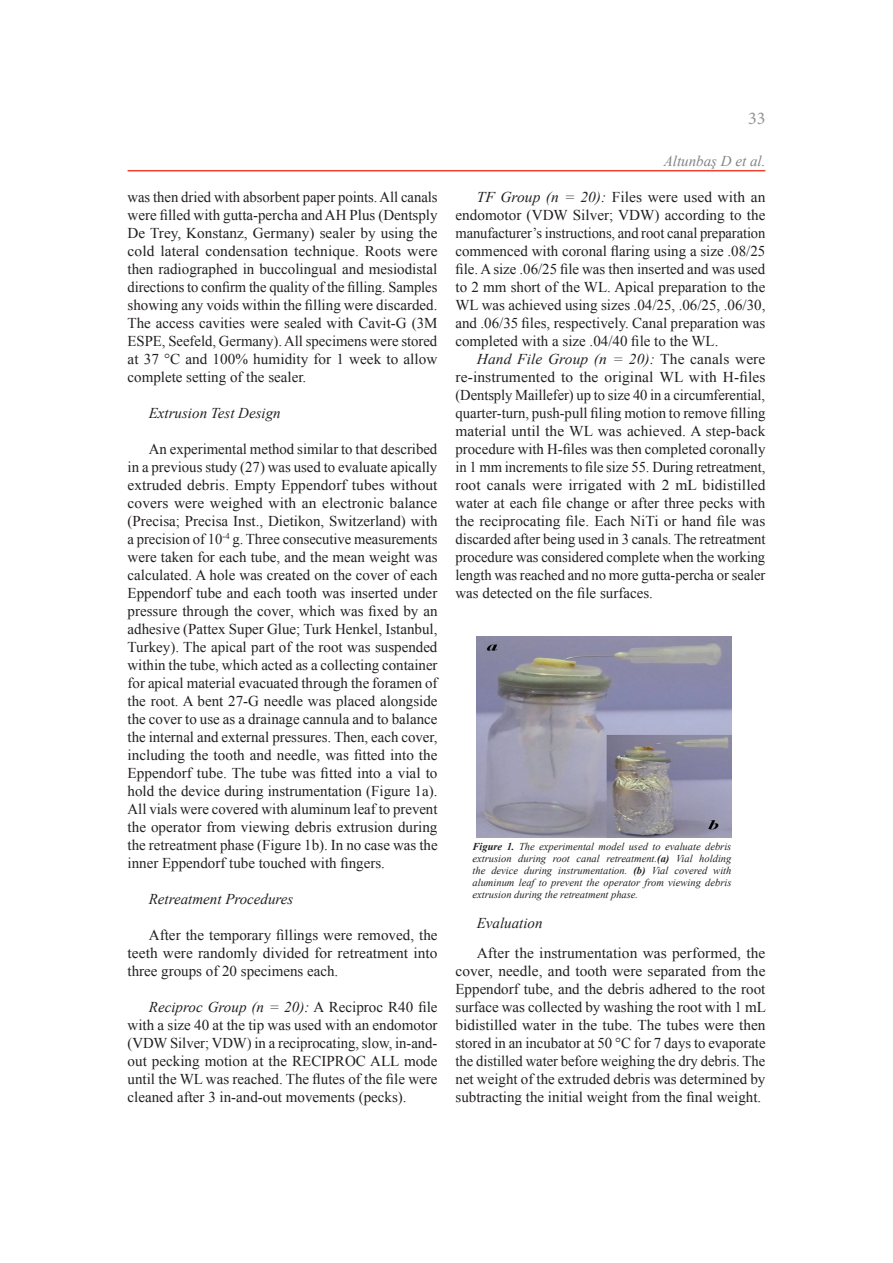
<style>
.page{position:relative;width:893px;height:1263px;background:#fff}
.page>*{position:absolute;margin:0;border:0;box-sizing:border-box;transform-origin:0 0}
.t1{font:18px "Minion Pro";color:#939598}
.t2{font:15px/18px "Times New Roman";color:#231f20;text-align:justify}
.t3{font:italic 15px "Times New Roman";color:#231f20}
.t4{font:italic 15px "Times New Roman";color:#808285}
.t5{font:italic 10.5px/12px "Times New Roman";color:#231f20;text-align:justify}
.s1{font-style:italic}
.s2{font-weight:700}
</style>
<div class="page">
<hr style="left:128px;top:170px;width:637px;height:1px;background:#ef422f">
<img style="left:477px;top:637px;width:255px;height:201px">
<p class="t2" style="left:128px;top:187px;width:312px">was then dried with absorbent paper points. All canals were filled with gutta-percha and AH Plus (Dentsply De Trey, Konstanz, Germany) sealer by using the cold lateral condensation technique. Roots were then radiographed in buccolingual and mesiodistal directions to confirm the quality of the filling. Samples showing any voids within the filling were discarded.<br>The access cavities were sealed with Cavit-G (3M ESPE, Seefeld, Germany). All specimens were stored at 37 °C and 100% humidity for 1 week to allow complete setting of the sealer.</p>
<p class="t3" style="left:149px;top:402px;width:133px">Extrusion Test Design</p>
<p class="t2" style="left:128px;top:439px;width:312px;text-indent:21px">An experimental method similar to that described in a previous study (27) was used to evaluate apically extruded debris. Empty Eppendorf tubes without covers were weighed with an electronic balance (Precisa; Precisa Inst., Dietikon, Switzerland) with a precision of 10<sup>-4</sup> g. Three consecutive measurements were taken for each tube, and the mean weight was calculated. A hole was created on the cover of each Eppendorf tube and each tooth was inserted under pressure through the cover, which was fixed by an adhesive (Pattex Super Glue; Turk Henkel, Istanbul, Turkey). The apical part of the root was suspended within the tube, which acted as a collecting container for apical material evacuated through the foramen of the root. A bent 27-G needle was placed alongside the cover to use as a drainage cannula and to balance the internal and external pressures. Then, each cover, including the tooth and needle, was fitted into the Eppendorf tube. The tube was fitted into a vial to hold the device during instrumentation (Figure 1a).<br>All vials were covered with aluminum leaf to prevent the operator from viewing debris extrusion during the retreatment phase (Figure 1b). In no case was the inner Eppendorf tube touched with fingers.</p>
<p class="t3" style="left:149px;top:888px;width:146px">Retreatment Procedures</p>
<p class="t2" style="left:128px;top:925px;width:312px;text-indent:21px">After the temporary fillings were removed, the teeth were randomly divided for retreatment into three groups of 20 specimens each.</p>
<p class="t2" style="left:128px;top:997px;width:312px;text-indent:21px"><span class="s1">Reciproc Group (n = 20):</span> A Reciproc R40 file with a size 40 at the tip was used with an endomotor (VDW Silver; VDW) in a reciprocating, slow, in-and&shy;out pecking motion at the RECIPROC ALL mode until the WL was reached. The flutes of the file were cleaned after 3 in-and-out movements (pecks).</p>
<p class="t1" style="left:748px;top:106px;width:19px">33</p>
<p class="t4" style="left:664px;top:151px;width:103px">Altunbaş D et al.</p>
<p class="t2" style="left:455px;top:188px;width:311px;text-indent:21px"><span class="s1">TF Group (n = 20):</span> Files were used with an endomotor (VDW Silver; VDW) according to the manufacturer’s instructions, and root canal preparation commenced with coronal flaring using a size .08/25 file. A size .06/25 file was then inserted and was used to 2 mm short of the WL. Apical preparation to the WL was achieved using sizes .04/25, .06/25, .06/30, and .06/35 files, respectively. Canal preparation was completed with a size .04/40 file to the WL.</p>
<p class="t2" style="left:455px;top:350px;width:312px;text-indent:21px"><span class="s1">Hand File Group (n = 20):</span> The canals were re-instrumented to the original WL with H-files (Dentsply Maillefer) up to size 40 in a circumferential, quarter-turn, push-pull filing motion to remove filling material until the WL was achieved. A step-back procedure with H-files was then completed coronally in 1 mm increments to file size 55. During retreatment, root canals were irrigated with 2 mL bidistilled water at each file change or after three pecks with the reciprocating file. Each NiTi or hand file was discarded after being used in 3 canals. The retreatment procedure was considered complete when the working length was reached and no more gutta-percha or sealer was detected on the file surfaces.</p>
<p class="t5" style="left:472px;top:840px;width:260px"><span class="s2">Figure 1.</span> The experimental model used to evaluate debris extrusion during root canal retreatment.<span class="s2">(a)</span> Vial holding the device during instrumentation. <span class="s2">(b)</span> Vial covered with aluminum leaf to prevent the operator from viewing debris extrusion during the retreatment phase.</p>
<p class="t3" style="left:477px;top:912px;width:67px">Evaluation</p>
<p class="t2" style="left:455px;top:944px;width:312px;text-indent:21px">After the instrumentation was performed, the cover, needle, and tooth were separated from the Eppendorf tube, and the debris adhered to the root surface was collected by washing the root with 1 mL bidistilled water in the tube. The tubes were then stored in an incubator at 50 °C for 7 days to evaporate the distilled water before weighing the dry debris. The net weight of the extruded debris was determined by subtracting the initial weight from the final weight.</p>
</div>
